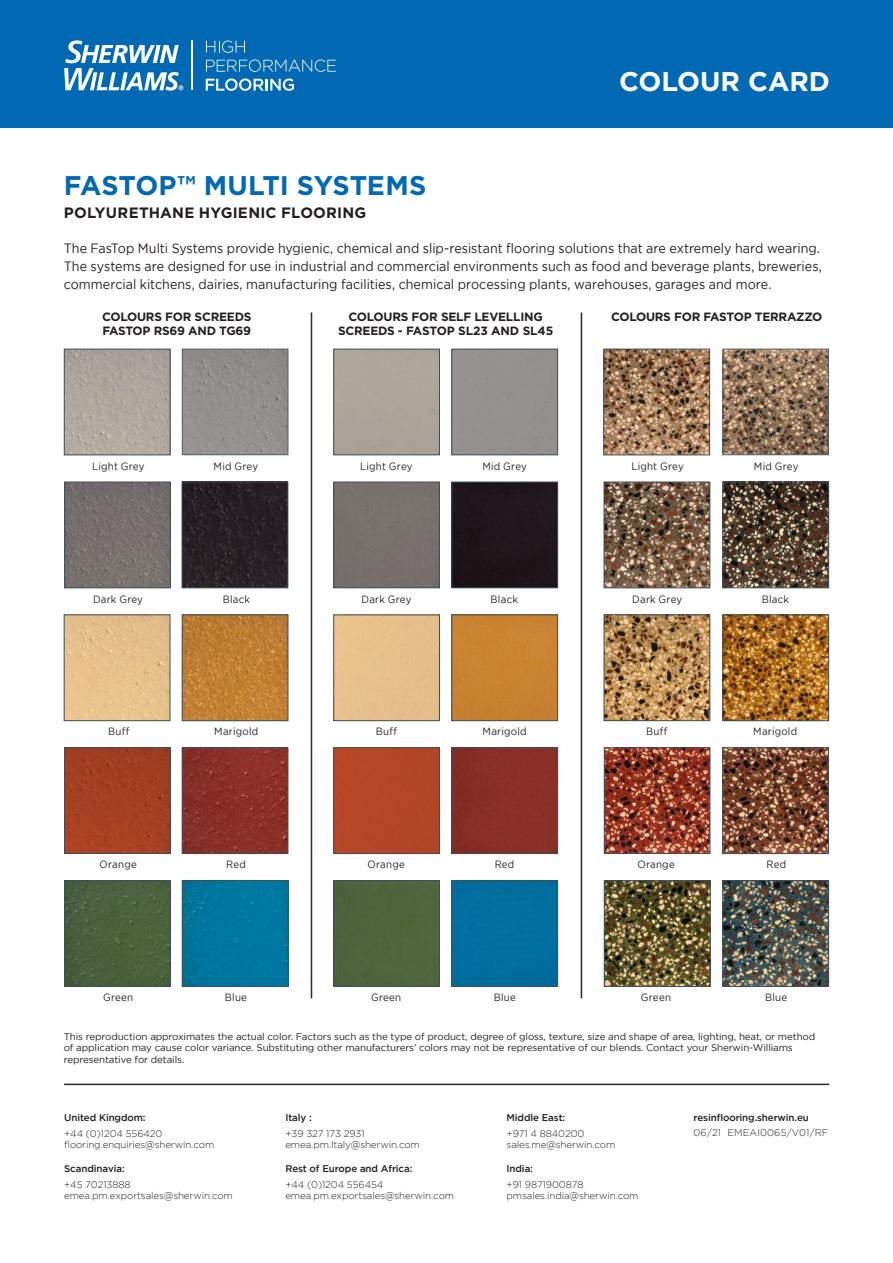
<style>
.page{position:relative;width:893px;height:1263px;background:#fff}
.page>*{position:absolute;margin:0;border:0;box-sizing:border-box;transform-origin:0 0}
.t1{font:700 27px "Gotham";color:#0168b3}
.t2{font:700 27px "Gotham";color:#fff}
.t3{font:700 15px "Gotham";letter-spacing:.015em;color:#231f20}
.Product_description{font:13.5px/18px "Gotham";color:#231f20;scale:.93 1}
.t4{font:700 12px/14.4px "Gotham";letter-spacing:-.02em;color:#231f20;text-align:center}
.Product_description-2{font:10.5px "Gotham";letter-spacing:.02em;color:#231f20;scale:.93 1}
.t5{font:9.75px/11.7px "Gotham";letter-spacing:-.01em;color:#231f20}
.para_intro_text{font:300 9.75px/11.2px "Gotham";letter-spacing:-.01em;color:#231f20}
.para_intro_text-2{font:500 9.75px "Gotham";letter-spacing:-.01em;color:#231f20}
.para_intro_text-3{font:300 9.75px "Gotham";letter-spacing:.015em;color:#231f20}
</style>
<div class="page">
<div style="left:335px;top:484px;width:103px;height:102px;background:#77716d"></div>
<div style="left:333px;top:482px;width:107px;height:106px;border:1px solid #3d4f59"></div>
<div style="left:335px;top:882px;width:103px;height:103px;background:#4f653d"></div>
<div style="left:333px;top:880px;width:107px;height:107px;border:1px solid #3d4f59"></div>
<div style="left:453px;top:882px;width:103px;height:103px;background:#006f9f"></div>
<div style="left:451px;top:880px;width:107px;height:107px;border:1px solid #3d4f59"></div>
<div style="left:453px;top:616px;width:103px;height:103px;background:#c98330"></div>
<div style="left:451px;top:614px;width:107px;height:107px;border:1px solid #3d4f59"></div>
<div style="left:453px;top:749px;width:103px;height:103px;background:#882f27"></div>
<div style="left:451px;top:747px;width:107px;height:107px;border:1px solid #3d4f59"></div>
<div style="left:451px;top:349px;width:107px;height:106px;border:1px solid #3d4f59"></div>
<div style="left:335px;top:749px;width:103px;height:103px;background:#b44726"></div>
<div style="left:333px;top:747px;width:107px;height:107px;border:1px solid #3d4f59"></div>
<div style="left:453px;top:484px;width:103px;height:102px;background:#1e161a"></div>
<div style="left:451px;top:482px;width:107px;height:106px;border:1px solid #3d4f59"></div>
<div style="left:333px;top:349px;width:107px;height:106px;border:1px solid #3d4f59"></div>
<div style="left:333px;top:614px;width:107px;height:107px;border:1px solid #3d4f59"></div>
<div style="left:0;top:0;width:893px;height:128px;background:#0168b3"></div>
<svg style="left:206px;top:41px;width:39px;height:12px"></svg>
<svg style="left:206px;top:60px;width:130px;height:12px"></svg>
<svg style="left:206px;top:79px;width:88px;height:12px"></svg>
<hr style="left:192px;top:41px;width:1px;height:49px;background:#fff">
<svg style="left:64px;top:40px;width:119px;height:51px"></svg>
<hr style="left:64px;top:1084px;width:765px;height:1px;background:#231f20">
<div style="left:66px;top:882px;width:103px;height:103px;background:#4a613c"></div>
<div style="left:64px;top:880px;width:107px;height:107px;border:1px solid #3d4f59"></div>
<img style="left:184px;top:882px;width:102px;height:103px">
<div style="left:182px;top:880px;width:106px;height:107px;border:1px solid #3d4f59"></div>
<img style="left:606px;top:882px;width:102px;height:103px">
<div style="left:604px;top:880px;width:106px;height:107px;border:1px solid #3d4f59"></div>
<img style="left:724px;top:882px;width:103px;height:103px">
<div style="left:722px;top:880px;width:107px;height:107px;border:1px solid #3d4f59"></div>
<img style="left:66px;top:484px;width:103px;height:102px">
<div style="left:64px;top:482px;width:107px;height:106px;border:1px solid #3d4f59"></div>
<img style="left:184px;top:484px;width:102px;height:102px">
<div style="left:182px;top:482px;width:106px;height:106px;border:1px solid #3d4f59"></div>
<img style="left:606px;top:484px;width:102px;height:102px">
<div style="left:604px;top:482px;width:106px;height:106px;border:1px solid #3d4f59"></div>
<img style="left:724px;top:484px;width:103px;height:102px">
<div style="left:722px;top:482px;width:107px;height:106px;border:1px solid #3d4f59"></div>
<img style="left:184px;top:616px;width:102px;height:103px">
<div style="left:182px;top:614px;width:106px;height:107px;border:1px solid #3d4f59"></div>
<img style="left:66px;top:616px;width:102px;height:103px">
<div style="left:64px;top:614px;width:106px;height:107px;border:1px solid #3d4f59"></div>
<img style="left:724px;top:616px;width:103px;height:103px">
<div style="left:722px;top:614px;width:107px;height:107px;border:1px solid #3d4f59"></div>
<img style="left:606px;top:616px;width:102px;height:103px">
<div style="left:604px;top:614px;width:106px;height:107px;border:1px solid #3d4f59"></div>
<img style="left:66px;top:351px;width:102px;height:102px">
<div style="left:64px;top:349px;width:106px;height:106px;border:1px solid #3d4f59"></div>
<div style="left:184px;top:351px;width:102px;height:102px;background:#928f8d"></div>
<div style="left:182px;top:349px;width:106px;height:106px;border:1px solid #3d4f59"></div>
<img style="left:605px;top:351px;width:103px;height:102px">
<div style="left:603px;top:349px;width:107px;height:106px;border:1px solid #3d4f59"></div>
<img style="left:724px;top:351px;width:103px;height:102px">
<div style="left:722px;top:349px;width:107px;height:106px;border:1px solid #3d4f59"></div>
<img style="left:184px;top:749px;width:102px;height:103px">
<div style="left:182px;top:747px;width:106px;height:107px;border:1px solid #3d4f59"></div>
<img style="left:66px;top:749px;width:103px;height:103px">
<div style="left:64px;top:747px;width:107px;height:107px;border:1px solid #3d4f59"></div>
<img style="left:724px;top:749px;width:103px;height:103px">
<div style="left:722px;top:747px;width:107px;height:107px;border:1px solid #3d4f59"></div>
<img style="left:606px;top:749px;width:102px;height:103px">
<div style="left:604px;top:747px;width:106px;height:107px;border:1px solid #3d4f59"></div>
<hr style="left:311px;top:313px;width:1px;height:685px;background:#231f20">
<hr style="left:581px;top:313px;width:1px;height:685px;background:#231f20">
<p class="t2" style="left:619px;top:66px;width:212px">COLOUR CARD</p>
<p class="t1" style="left:64px;top:170px;width:364px">FASTOP™ MULTI SYSTEMS</p>
<p class="t3" style="left:64px;top:204px;width:304px">POLYURETHANE HYGIENIC FLOORING</p>
<p class="Product_description" style="left:64px;top:239px;width:817px">The FasTop Multi Systems provide hygienic, chemical and slip-resistant flooring solutions that are extremely hard wearing.<br>The systems are designed for use in industrial and commercial environments such as food and beverage plants, breweries, commercial kitchens, dairies, manufacturing facilities, chemical processing plants, warehouses, garages and more.</p>
<p class="t4" style="left:102px;top:309px;width:151px">COLOURS FOR SCREEDS</p>
<p class="t4" style="left:611px;top:309px;width:213px">COLOURS FOR FASTOP TERRAZZO</p>
<p class="t4" style="left:102px;top:323px;width:150px">FASTOP RS69 AND TG69</p>
<p class="t4" style="left:338px;top:309px;width:217px">COLOURS FOR SELF LEVELLING<br>SCREEDS - FASTOP SL23 AND SL45</p>
<p class="Product_description-2" style="left:360px;top:460px;width:58px">Light Grey</p>
<p class="Product_description-2" style="left:482px;top:460px;width:49px">Mid Grey</p>
<p class="Product_description-2" style="left:92px;top:460px;width:58px">Light Grey</p>
<p class="Product_description-2" style="left:214px;top:460px;width:49px">Mid Grey</p>
<p class="Product_description-2" style="left:631px;top:460px;width:58px">Light Grey</p>
<p class="Product_description-2" style="left:754px;top:460px;width:49px">Mid Grey</p>
<p class="Product_description-2" style="left:361px;top:593px;width:55px">Dark Grey</p>
<p class="Product_description-2" style="left:491px;top:593px;width:31px">Black</p>
<p class="Product_description-2" style="left:93px;top:593px;width:55px">Dark Grey</p>
<p class="Product_description-2" style="left:223px;top:593px;width:31px">Black</p>
<p class="Product_description-2" style="left:632px;top:593px;width:55px">Dark Grey</p>
<p class="Product_description-2" style="left:762px;top:593px;width:31px">Black</p>
<p class="Product_description-2" style="left:376px;top:726px;width:24px">Buff</p>
<p class="Product_description-2" style="left:108px;top:726px;width:24px">Buff</p>
<p class="Product_description-2" style="left:214px;top:726px;width:49px">Marigold</p>
<p class="Product_description-2" style="left:646px;top:726px;width:24px">Buff</p>
<p class="Product_description-2" style="left:753px;top:726px;width:49px">Marigold</p>
<p class="Product_description-2" style="left:483px;top:726px;width:49px">Marigold</p>
<p class="Product_description-2" style="left:495px;top:859px;width:23px">Red</p>
<p class="Product_description-2" style="left:100px;top:859px;width:42px">Orange</p>
<p class="Product_description-2" style="left:226px;top:859px;width:23px">Red</p>
<p class="Product_description-2" style="left:637px;top:859px;width:42px">Orange</p>
<p class="Product_description-2" style="left:766px;top:859px;width:23px">Red</p>
<p class="Product_description-2" style="left:368px;top:859px;width:42px">Orange</p>
<p class="Product_description-2" style="left:371px;top:992px;width:34px">Green</p>
<p class="Product_description-2" style="left:494px;top:992px;width:25px">Blue</p>
<p class="Product_description-2" style="left:103px;top:992px;width:34px">Green</p>
<p class="Product_description-2" style="left:225px;top:992px;width:25px">Blue</p>
<p class="Product_description-2" style="left:641px;top:992px;width:34px">Green</p>
<p class="Product_description-2" style="left:765px;top:992px;width:25px">Blue</p>
<p class="t5" style="left:64px;top:1030px;width:753px">This reproduction approximates the actual color. Factors such as the type of product, degree of gloss, texture, size and shape of area, lighting, heat, or method of application may cause color variance. Substituting other manufacturers’ colors may not be representative of our blends. Contact your Sherwin-Williams representative for details.</p>
<p class="para_intro_text-2" style="left:64px;top:1112px;width:83px">United Kingdom:</p>
<p class="para_intro_text" style="left:64px;top:1128px;width:100px">+44 (0)1204 556420</p>
<p class="para_intro_text" style="left:64px;top:1139px;width:152px">flooring.enquiries@sherwin.com</p>
<p class="para_intro_text-2" style="left:64px;top:1163px;width:62px">Scandinavia:</p>
<p class="para_intro_text" style="left:64px;top:1179px;width:68px">+45 70213888</p>
<p class="para_intro_text" style="left:64px;top:1190px;width:170px">emea.pm.exportsales@sherwin.com</p>
<p class="para_intro_text-2" style="left:285px;top:1112px;width:28px">Italy :</p>
<p class="para_intro_text" style="left:285px;top:1128px;width:81px">+39 327 173 2931</p>
<p class="para_intro_text" style="left:285px;top:1139px;width:136px">emea.pm.Italy@sherwin.com</p>
<p class="para_intro_text-2" style="left:285px;top:1163px;width:129px">Rest of Europe and Africa:</p>
<p class="para_intro_text" style="left:285px;top:1179px;width:100px">+44 (0)1204 556454</p>
<p class="para_intro_text" style="left:285px;top:1190px;width:170px">emea.pm.exportsales@sherwin.com</p>
<p class="para_intro_text-2" style="left:507px;top:1112px;width:60px">Middle East:</p>
<p class="para_intro_text" style="left:507px;top:1128px;width:79px">+971 4 8840200</p>
<p class="para_intro_text" style="left:507px;top:1139px;width:110px">sales.me@sherwin.com</p>
<p class="para_intro_text-2" style="left:507px;top:1163px;width:28px">India:</p>
<p class="para_intro_text" style="left:507px;top:1179px;width:133px">+91 9871900878 pmsales.india@sherwin.com</p>
<p class="para_intro_text-2" style="left:693px;top:1112px;width:117px">resinflooring.sherwin.eu</p>
<p class="para_intro_text-3" style="left:693px;top:1127px;width:136px">06/21 EMEAI0065/V01/RF</p>
</div>
